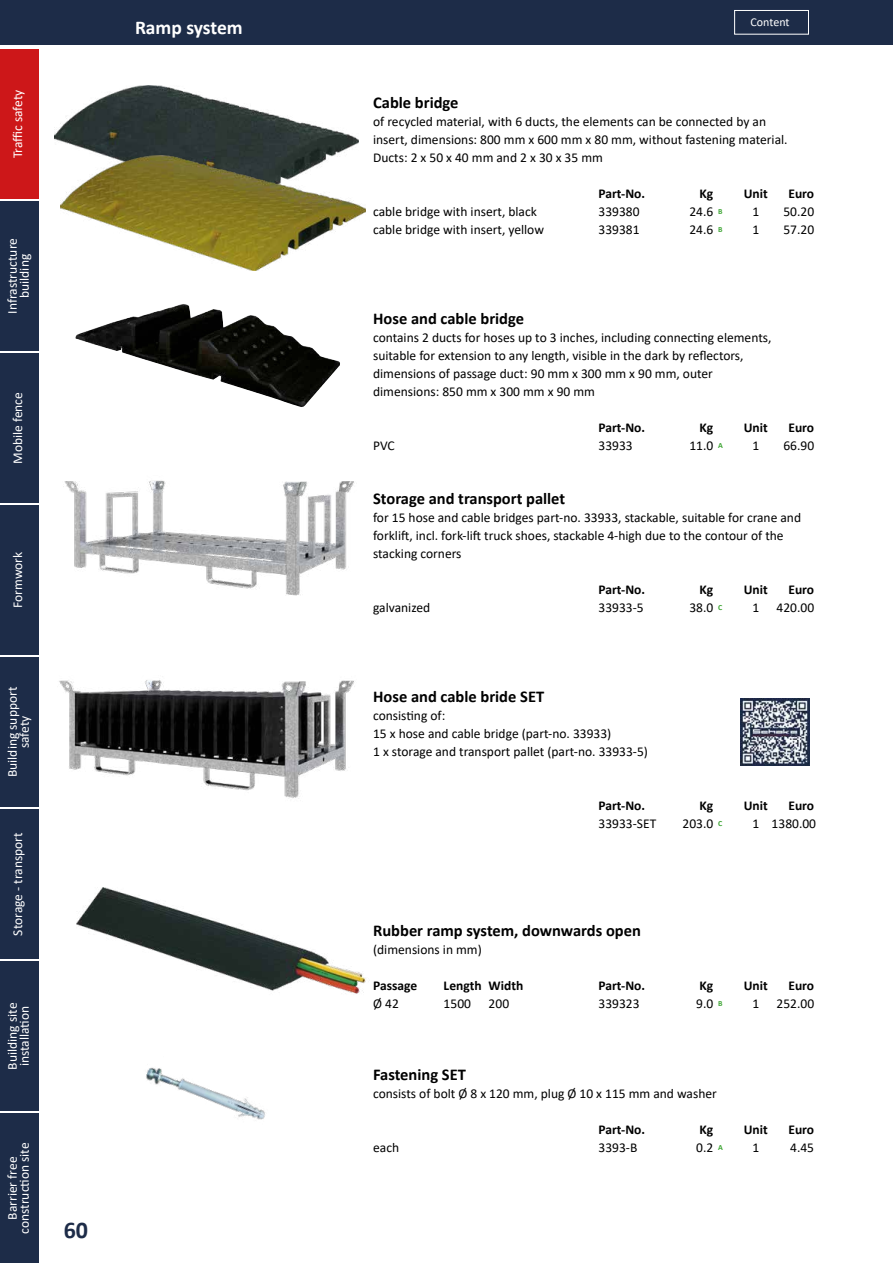
<style>
.page{position:relative;width:893px;height:1263px;background:#fff}
.page>*{position:absolute;margin:0;border:0;box-sizing:border-box;transform-origin:0 0}
.t1{font:700 24px "Calibri";color:#1d2c48}
.t2{font:700 19.5px "Calibri";letter-spacing:-.005em;color:#fff}
.t3{font:700 16.5px "Calibri";color:#000}
.t4{font:13.5px/18px "Calibri";color:#000}
.t5{font:13.5px/12px "Calibri";color:#fff;text-align:center}
.t6{font:700 13.5px "Calibri";color:#000}
.t7{font:12px "Calibri";letter-spacing:-.005em;color:#fff}
.t8{font:700 7.8px "Calibri";color:#3fa535}
</style>
<div class="page">
<img style="left:75px;top:304px;width:265px;height:103px">
<img style="left:54px;top:85px;width:305px;height:116px">
<img style="left:61px;top:155px;width:304px;height:115px">
<img style="left:76px;top:887px;width:290px;height:107px">
<img style="left:146px;top:1067px;width:119px;height:53px">
<img style="left:59px;top:680px;width:296px;height:119px">
<img style="left:63px;top:480px;width:291px;height:116px">
<div style="left:0;top:49px;width:38px;height:150px;background:#cd1719"></div>
<div style="left:0;top:201px;width:38px;height:150px;background:#1d2c48"></div>
<div style="left:0;top:353px;width:38px;height:150px;background:#1d2c48"></div>
<div style="left:0;top:505px;width:38px;height:150px;background:#1d2c48"></div>
<div style="left:0;top:657px;width:38px;height:150px;background:#1d2c48"></div>
<div style="left:0;top:809px;width:38px;height:150px;background:#1d2c48"></div>
<div style="left:0;top:961px;width:38px;height:150px;background:#1d2c48"></div>
<div style="left:0;top:1113px;width:38px;height:150px;background:#1d2c48"></div>
<img style="left:741px;top:699px;width:68px;height:66px">
<div style="left:0;top:0;width:893px;height:45px;background:#1d2c48"></div>
<div style="left:734px;top:10px;width:75px;height:25px;border:1px solid #fff"></div>
<p class="t5" style="left:11px;top:158px;width:70px;rotate:-90deg">Traffic safety</p>
<p class="t5" style="left:6px;top:314px;width:77px;rotate:-90deg">Infrastructure building</p>
<p class="t5" style="left:11px;top:464px;width:73px;rotate:-90deg">Mobile fence</p>
<p class="t5" style="left:11px;top:608px;width:58px;rotate:-90deg">Formwork</p>
<p class="t5" style="left:6px;top:777px;width:92px;rotate:-90deg">Building support safety</p>
<p class="t5" style="left:11px;top:935px;width:105px;rotate:-90deg">Storage - transport</p>
<p class="t5" style="left:6px;top:1069px;width:68px;text-align:left;rotate:-90deg">Building site installation</p>
<p class="t5" style="left:6px;top:1234px;width:93px;rotate:-90deg">Barrier free construction site</p>
<h1 class="t1" style="left:64px;top:1213px;width:26px">60</h1>
<h2 class="t2" style="left:135px;top:14px;width:109px">Ramp system</h2>
<p class="t7" style="left:750px;top:13px;width:40px">Content</p>
<p class="t3" style="left:373px;top:91px;width:87px">Cable bridge</p>
<p class="t4" style="left:373px;top:112px;width:416px">of recycled material, with 6 ducts, the elements can be connected by an insert, dimensions: 800 mm x 600 mm x 80 mm, without fastening material.<br>Ducts: 2 x 50 x 40 mm and 2 x 30 x 35 mm</p>
<p class="t6" style="left:598px;top:184px;width:48px">Part-No.</p>
<p class="t6" style="left:699px;top:184px;width:15px">Kg</p>
<p class="t6" style="left:744px;top:184px;width:26px">Unit</p>
<p class="t4" style="left:373px;top:202px;width:165px">cable bridge with insert, black</p>
<p class="t4" style="left:598px;top:202px;width:43px">339380</p>
<p class="t4" style="left:689px;top:202px;width:25px">24.6</p>
<p class="t4" style="left:752px;top:202px;width:8px">1</p>
<p class="t4" style="left:373px;top:220px;width:172px">cable bridge with insert, yellow</p>
<p class="t4" style="left:598px;top:220px;width:43px">339381</p>
<p class="t4" style="left:689px;top:220px;width:25px">24.6</p>
<p class="t4" style="left:752px;top:220px;width:8px">1</p>
<p class="t6" style="left:788px;top:184px;width:27px">Euro</p>
<p class="t4" style="left:783px;top:202px;width:32px">50.20<br>57.20</p>
<p class="t8" style="left:718px;top:206px;width:6px">B</p>
<p class="t8" style="left:718px;top:224px;width:6px">B</p>
<p class="t3" style="left:373px;top:307px;width:152px">Hose and cable bridge</p>
<p class="t4" style="left:373px;top:328px;width:400px">contains 2 ducts for hoses up to 3 inches, including connecting elements, suitable for extension to any length, visible in the dark by reflectors, dimensions of passage duct: 90 mm x 300 mm x 90 mm, outer dimensions: 850 mm x 300 mm x 90 mm</p>
<p class="t6" style="left:598px;top:418px;width:48px">Part-No.</p>
<p class="t6" style="left:699px;top:418px;width:15px">Kg</p>
<p class="t6" style="left:744px;top:418px;width:26px">Unit</p>
<p class="t4" style="left:373px;top:436px;width:23px">PVC</p>
<p class="t4" style="left:598px;top:436px;width:36px">33933</p>
<p class="t4" style="left:689px;top:436px;width:25px">11.0</p>
<p class="t4" style="left:752px;top:436px;width:8px">1</p>
<p class="t8" style="left:718px;top:440px;width:6px">A</p>
<p class="t6" style="left:788px;top:418px;width:27px">Euro</p>
<p class="t4" style="left:783px;top:436px;width:32px">66.90</p>
<p class="t3" style="left:373px;top:487px;width:194px">Storage and transport pallet</p>
<p class="t4" style="left:373px;top:508px;width:429px">for 15 hose and cable bridges part-no. 33933, stackable, suitable for crane and forklift, incl. fork-lift truck shoes, stackable 4-high due to the contour of the stacking corners</p>
<p class="t6" style="left:598px;top:580px;width:48px">Part-No.</p>
<p class="t6" style="left:699px;top:580px;width:15px">Kg</p>
<p class="t6" style="left:744px;top:580px;width:26px">Unit</p>
<p class="t4" style="left:373px;top:598px;width:59px">galvanized</p>
<p class="t4" style="left:598px;top:598px;width:47px">33933-5</p>
<p class="t4" style="left:689px;top:598px;width:25px">38.0</p>
<p class="t4" style="left:752px;top:598px;width:8px">1</p>
<p class="t6" style="left:788px;top:580px;width:27px">Euro</p>
<p class="t4" style="left:776px;top:598px;width:39px">420.00</p>
<p class="t8" style="left:718px;top:602px;width:6px">C</p>
<p class="t3" style="left:373px;top:685px;width:173px">Hose and cable bride SET</p>
<p class="t4" style="left:373px;top:706px;width:276px">consisting of:<br>15 x hose and cable bridge (part-no. 33933)<br>1 x storage and transport pallet (part-no. 33933-5)</p>
<p class="t6" style="left:598px;top:796px;width:48px">Part-No.</p>
<p class="t6" style="left:699px;top:796px;width:15px">Kg</p>
<p class="t6" style="left:744px;top:796px;width:26px">Unit</p>
<p class="t4" style="left:598px;top:814px;width:59px">33933-SET</p>
<p class="t4" style="left:683px;top:814px;width:32px">203.0</p>
<p class="t4" style="left:752px;top:814px;width:8px">1</p>
<p class="t6" style="left:788px;top:796px;width:27px">Euro</p>
<p class="t4" style="left:772px;top:814px;width:46px">1380.00</p>
<p class="t8" style="left:718px;top:818px;width:6px">C</p>
<p class="t3" style="left:373px;top:919px;width:269px">Rubber ramp system, downwards open</p>
<p class="t4" style="left:373px;top:940px;width:110px">(dimensions in mm)</p>
<p class="t6" style="left:373px;top:976px;width:46px">Passage</p>
<p class="t6" style="left:444px;top:976px;width:81px">Length Width</p>
<p class="t6" style="left:598px;top:976px;width:48px">Part-No.</p>
<p class="t6" style="left:699px;top:976px;width:15px">Kg</p>
<p class="t6" style="left:744px;top:976px;width:26px">Unit</p>
<p class="t4" style="left:373px;top:994px;width:27px">Ø 42</p>
<p class="t4" style="left:444px;top:994px;width:29px">1500</p>
<p class="t4" style="left:489px;top:994px;width:22px">200</p>
<p class="t4" style="left:598px;top:994px;width:43px">339323</p>
<p class="t4" style="left:696px;top:994px;width:19px">9.0</p>
<p class="t4" style="left:752px;top:994px;width:8px">1</p>
<p class="t8" style="left:718px;top:998px;width:6px">B</p>
<p class="t6" style="left:788px;top:976px;width:27px">Euro</p>
<p class="t4" style="left:776px;top:994px;width:39px">252.00</p>
<p class="t3" style="left:373px;top:1063px;width:94px">Fastening SET</p>
<p class="t4" style="left:373px;top:1084px;width:345px">consists of bolt Ø 8 x 120 mm, plug Ø 10 x 115 mm and washer</p>
<p class="t6" style="left:598px;top:1120px;width:48px">Part-No.</p>
<p class="t6" style="left:699px;top:1120px;width:15px">Kg</p>
<p class="t6" style="left:744px;top:1120px;width:26px">Unit</p>
<p class="t4" style="left:373px;top:1138px;width:27px">each</p>
<p class="t4" style="left:598px;top:1138px;width:40px">3393-B</p>
<p class="t4" style="left:696px;top:1138px;width:19px">0.2</p>
<p class="t4" style="left:752px;top:1138px;width:8px">1</p>
<p class="t8" style="left:718px;top:1142px;width:6px">A</p>
<p class="t6" style="left:788px;top:1120px;width:27px">Euro</p>
<p class="t4" style="left:790px;top:1138px;width:25px">4.45</p>
</div>
